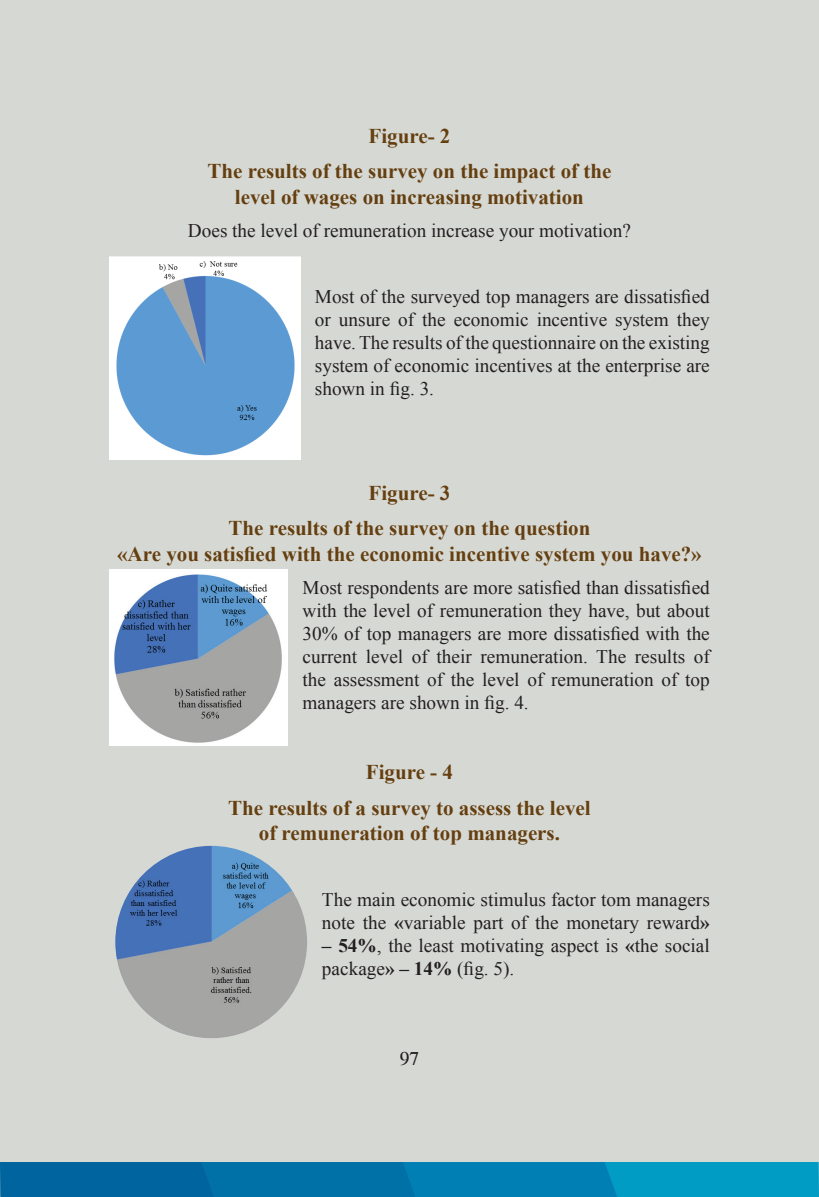
<style>
.page{position:relative;width:819px;height:1197px;background:#fff}
.page>*{position:absolute;margin:0;border:0;box-sizing:border-box;transform-origin:0 0}
.t1{font:700 21px/35.2px "Times New Roman";color:#653f0f;text-align:center}
.t2{font:19.25px/23.1px "Times New Roman";color:#231f20;text-align:justify}
.t3{font:19.25px "CG Times";color:#231f20}
.s1{font-weight:700}
</style>
<div class="page">
<div style="left:0;top:1px;width:819px;height:1195px;background:#d6d8d4"></div>
<svg style="left:0;top:1162px;width:819px;height:35px;background:#007caf"></svg>
<img style="left:109px;top:257px;width:191px;height:202px">
<img style="left:109px;top:570px;width:179px;height:175px">
<img style="left:115px;top:846px;width:192px;height:192px;border-radius:96px">
<p class="t1" style="left:208px;top:118px;width:405px">Figure- 2<br>The results of the survey on the impact of the</p>
<p class="t1" style="left:235px;top:178px;width:351px">level of wages on increasing motivation</p>
<p class="t2" style="left:188px;top:218px;width:445px">Does the level of remuneration increase your motivation?</p>
<p class="t2" style="left:315px;top:284px;width:396px">Most of the surveyed top managers are dissatisfied or unsure of the economic incentive system they have. The results of the questionnaire on the existing system of economic incentives at the enterprise are shown in fig. 3.</p>
<p class="t1" style="left:229px;top:475px;width:363px">Figure- 3<br>The results of the survey on the question</p>
<p class="t1" style="left:117px;top:536px;width:586px">«Are you satisfied with the economic incentive system you have?»</p>
<p class="t2" style="left:303px;top:575px;width:409px">Most respondents are more satisfied than dissatisfied with the level of remuneration they have, but about 30% of top managers are more dissatisfied with the current level of their remuneration. The results of the assessment of the level of remuneration of top managers are shown in fig. 4.</p>
<p class="t1" style="left:228px;top:754px;width:364px">Figure - 4<br>The results of a survey to assess the level</p>
<p class="t1" style="left:259px;top:815px;width:303px">of remuneration of top managers.</p>
<p class="t2" style="left:322px;top:887px;width:389px">The main economic stimulus factor tom managers note the <span class="s1">«</span>variable part of the monetary reward<span class="s1">»</span></p>
<p class="t2" style="left:322px;top:933px;width:389px"><span class="s1">– 54%</span>, the least motivating aspect is <span class="s1">«</span>the social package<span class="s1">» – 14%</span> (fig. 5).</p>
<p class="t3" style="left:400px;top:1048px;width:21px">97</p>
</div>
